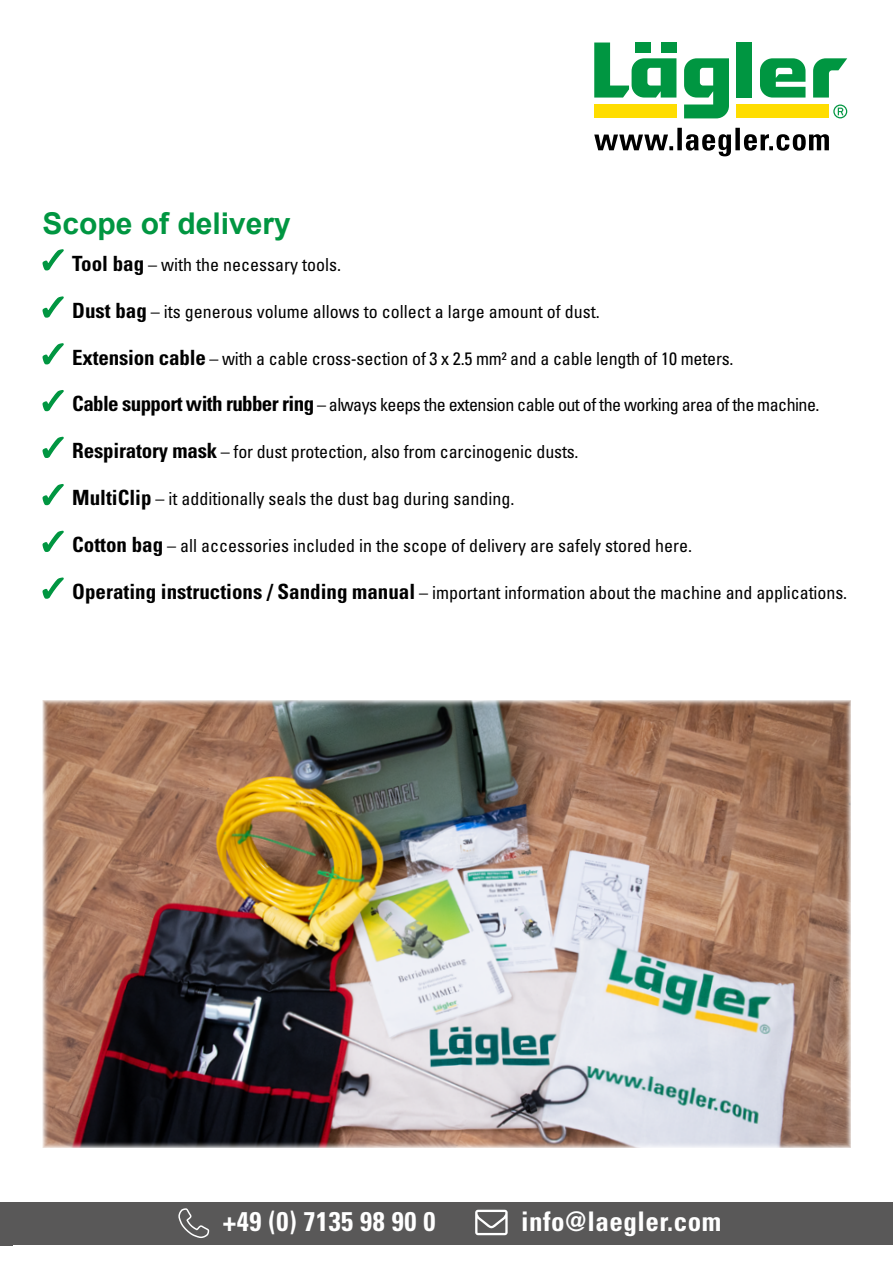
<style>
.page{position:relative;width:893px;height:1263px;background:#fff}
.page>*{position:absolute;margin:0;border:0;box-sizing:border-box;transform-origin:0 0}
.t1{font:700 30px "Arial";color:#009641}
.t2{font:700 condensed 27px "Univers LT Std";letter-spacing:.02em;color:#fff}
.t3{font:condensed 18px "Univers LT Pro";letter-spacing:-.005em;color:#000}
.t4{font:condensed 18px "Univers LT Pro";letter-spacing:-.03em;color:#000}
.s1{font-weight:700;font-size:21px}
</style>
<div class="page">
<svg style="left:42px;top:249px;width:22px;height:22px"></svg>
<svg style="left:42px;top:343px;width:22px;height:22px"></svg>
<svg style="left:42px;top:390px;width:22px;height:22px"></svg>
<svg style="left:42px;top:436px;width:22px;height:22px"></svg>
<svg style="left:42px;top:484px;width:22px;height:22px"></svg>
<svg style="left:42px;top:530px;width:22px;height:22px"></svg>
<svg style="left:42px;top:577px;width:22px;height:22px"></svg>
<svg style="left:42px;top:296px;width:22px;height:22px"></svg>
<img style="left:43px;top:701px;width:807px;height:446px">
<div style="left:0;top:1202px;width:893px;height:43px;background:#595858"></div>
<svg style="left:178px;top:1208px;width:32px;height:30px"></svg>
<svg style="left:475px;top:1210px;width:33px;height:25px"></svg>
<div style="left:594px;top:105px;width:82px;height:13px;background:#fd0"></div>
<div style="left:737px;top:105px;width:92px;height:13px;background:#fd0"></div>
<svg style="left:813px;top:58px;width:34px;height:40px"></svg>
<svg style="left:760px;top:58px;width:45px;height:40px"></svg>
<div style="left:737px;top:43px;width:15px;height:55px;background:#009641"></div>
<svg style="left:684px;top:58px;width:45px;height:60px"></svg>
<svg style="left:594px;top:43px;width:82px;height:55px"></svg>
<svg style="left:833px;top:105px;width:14px;height:13px"></svg>
<svg style="left:594px;top:128px;width:235px;height:28px"></svg>
<div style="left:0;top:1203px;width:13px;height:43px;background:#595858"></div>
<h1 class="t1" style="left:43px;top:203px;width:250px">Scope of delivery</h1>
<p class="t3" style="left:72px;top:253px;width:270px"><span class="s1">Tool bag</span> – with the necessary tools.</p>
<p class="t3" style="left:72px;top:300px;width:529px"><span class="s1">Dust bag</span> – its generous volume allows to collect a large amount of dust.</p>
<p class="t3" style="left:72px;top:347px;width:663px"><span class="s1">Extension cable</span> – with a cable cross-section of 3 x 2.5 mm² and a cable length of 10 meters.</p>
<p class="t4" style="left:72px;top:394px;width:749px"><span class="s1">Cable support with rubber ring</span> – always keeps the extension cable out of the working area of the machine.</p>
<p class="t3" style="left:72px;top:440px;width:508px"><span class="s1">Respiratory mask</span> – for dust protection, also from carcinogenic dusts.</p>
<p class="t3" style="left:72px;top:487px;width:444px"><span class="s1">MultiClip</span> – it additionally seals the dust bag during sanding.</p>
<p class="t3" style="left:72px;top:534px;width:621px"><span class="s1">Cotton bag</span> – all accessories included in the scope of delivery are safely stored here.</p>
<p class="t3" style="left:72px;top:581px;width:776px"><span class="s1">Operating instructions / Sanding manual</span> – important information about the machine and applications.</p>
<h2 class="t2" style="left:223px;top:1205px;width:214px">+49 (0) 7135 98 90 0</h2>
<h2 class="t2" style="left:521px;top:1205px;width:202px">info@laegler.com</h2>
</div>
